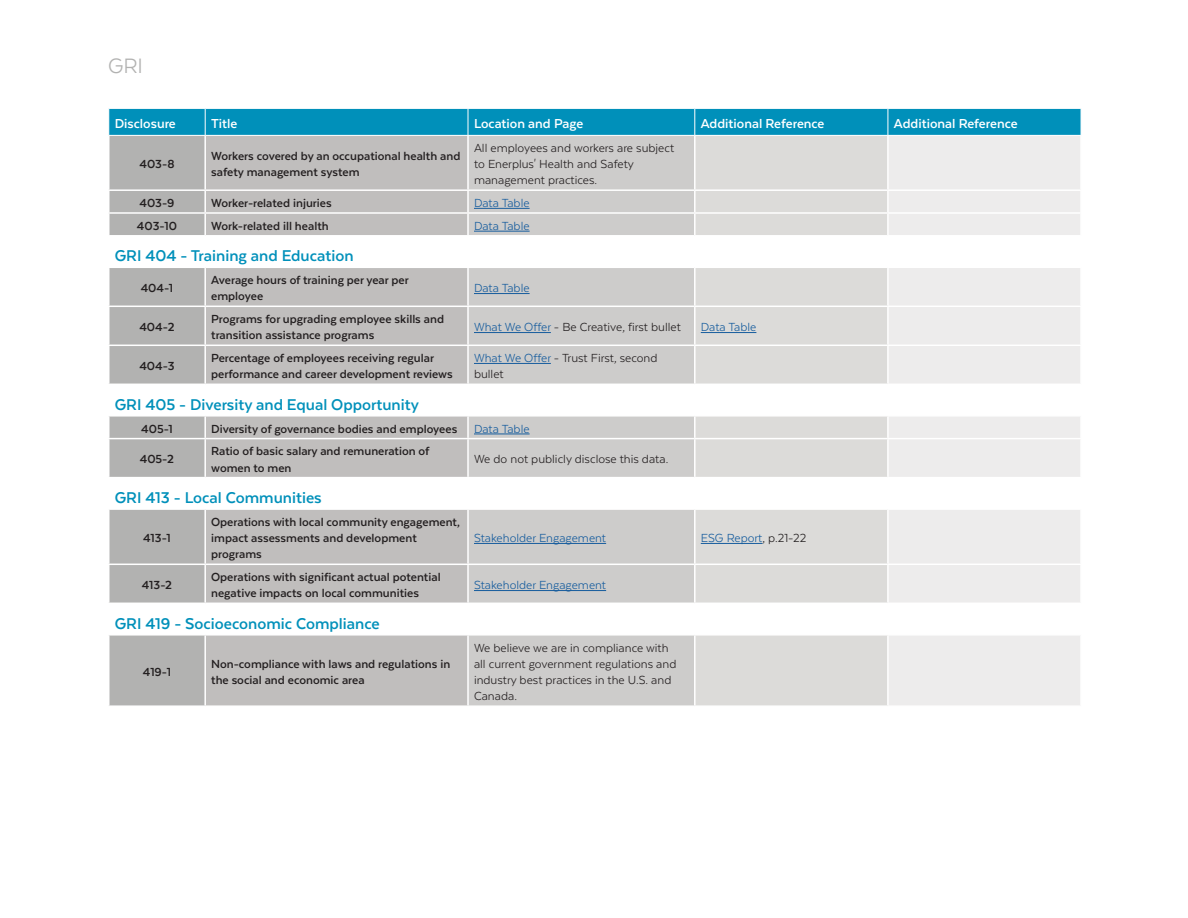
<style>
.page{position:relative;width:1188px;height:918px;background:#fff}
.page>*{position:absolute;margin:0;border:0;box-sizing:border-box;transform-origin:0 0}
.t1{font:24px "Texta";color:#b2b2b1}
.t2{font:700 18px "Texta";color:#0090ba}
.t3{font:700 15px "Texta";color:#fff}
.t4{font:700 13.5px/16.2px "Texta";color:#231f20}
.t5{font:13.5px/16.2px "Texta";color:#231f20}
.t6{font:13.5px "Texta";color:#175d9e}
.s1{color:#175d9e}
.s2{color:#231f20}
</style>
<div class="page">
<svg style="left:206px;top:268px;width:261px;height:437px;fill:#c0bebd"></svg>
<svg style="left:469px;top:268px;width:225px;height:437px;fill:#cdcccb"></svg>
<svg style="left:696px;top:268px;width:191px;height:437px;fill:#dcdbd9"></svg>
<svg style="left:889px;top:268px;width:191px;height:437px;fill:#edecec"></svg>
<svg style="left:110px;top:268px;width:94px;height:437px"></svg>
<svg style="left:108px;top:108px;width:973px;height:127px;background:#a4c1ca"></svg>
<hr style="left:108px;top:135px;width:97px;height:1px;background:#fff">
<hr style="left:205px;top:135px;width:263px;height:1px;background:#fff">
<hr style="left:468px;top:135px;width:227px;height:1px;background:#fff">
<hr style="left:695px;top:135px;width:193px;height:1px;background:#fff">
<hr style="left:888px;top:135px;width:193px;height:1px;background:#fff">
<hr style="left:108px;top:136px;width:2px;height:53px;background:#fff">
<hr style="left:204px;top:136px;width:2px;height:53px;background:#fff">
<hr style="left:467px;top:136px;width:2px;height:53px;background:#fff">
<hr style="left:694px;top:136px;width:2px;height:53px;background:#fff">
<hr style="left:887px;top:136px;width:2px;height:53px;background:#fff">
<hr style="left:1080px;top:136px;width:2px;height:53px;background:#fff">
<hr style="left:108px;top:189px;width:97px;height:2px;background:#fff">
<hr style="left:108px;top:191px;width:2px;height:21px;background:#fff">
<hr style="left:205px;top:189px;width:263px;height:2px;background:#fff">
<hr style="left:204px;top:191px;width:2px;height:21px;background:#fff">
<hr style="left:468px;top:189px;width:227px;height:2px;background:#fff">
<hr style="left:467px;top:191px;width:2px;height:21px;background:#fff">
<hr style="left:695px;top:189px;width:193px;height:2px;background:#fff">
<hr style="left:694px;top:191px;width:2px;height:21px;background:#fff">
<hr style="left:888px;top:189px;width:194px;height:2px;background:#fff">
<hr style="left:887px;top:191px;width:2px;height:21px;background:#fff">
<hr style="left:1080px;top:191px;width:2px;height:21px;background:#fff">
<hr style="left:108px;top:212px;width:97px;height:2px;background:#fff">
<hr style="left:108px;top:214px;width:2px;height:21px;background:#fff">
<hr style="left:205px;top:212px;width:263px;height:2px;background:#fff">
<hr style="left:204px;top:214px;width:2px;height:21px;background:#fff">
<hr style="left:468px;top:212px;width:227px;height:2px;background:#fff">
<hr style="left:467px;top:214px;width:2px;height:21px;background:#fff">
<hr style="left:695px;top:212px;width:193px;height:2px;background:#fff">
<hr style="left:694px;top:214px;width:2px;height:21px;background:#fff">
<hr style="left:888px;top:212px;width:194px;height:2px;background:#fff">
<hr style="left:887px;top:214px;width:2px;height:21px;background:#fff">
<hr style="left:1080px;top:214px;width:2px;height:21px;background:#fff">
<hr style="left:108px;top:306px;width:97px;height:1px;background:#fff">
<hr style="left:205px;top:306px;width:263px;height:1px;background:#fff">
<hr style="left:468px;top:306px;width:227px;height:1px;background:#fff">
<hr style="left:695px;top:306px;width:193px;height:1px;background:#fff">
<hr style="left:888px;top:306px;width:194px;height:1px;background:#fff">
<hr style="left:108px;top:345px;width:97px;height:1px;background:#fff">
<hr style="left:205px;top:345px;width:263px;height:1px;background:#fff">
<hr style="left:468px;top:345px;width:227px;height:1px;background:#fff">
<hr style="left:695px;top:345px;width:193px;height:1px;background:#fff">
<hr style="left:888px;top:345px;width:194px;height:1px;background:#fff">
<hr style="left:108px;top:384px;width:97px;height:1px;background:#fff">
<hr style="left:205px;top:384px;width:263px;height:1px;background:#fff">
<hr style="left:468px;top:384px;width:227px;height:1px;background:#fff">
<hr style="left:695px;top:384px;width:193px;height:1px;background:#fff">
<hr style="left:888px;top:384px;width:194px;height:1px;background:#fff">
<hr style="left:108px;top:415px;width:97px;height:2px;background:#fff">
<hr style="left:205px;top:415px;width:263px;height:2px;background:#fff">
<hr style="left:468px;top:415px;width:227px;height:2px;background:#fff">
<hr style="left:695px;top:415px;width:193px;height:2px;background:#fff">
<hr style="left:888px;top:415px;width:194px;height:2px;background:#fff">
<hr style="left:108px;top:438px;width:97px;height:1px;background:#fff">
<hr style="left:205px;top:438px;width:263px;height:1px;background:#fff">
<hr style="left:468px;top:438px;width:227px;height:1px;background:#fff">
<hr style="left:695px;top:438px;width:193px;height:1px;background:#fff">
<hr style="left:888px;top:438px;width:194px;height:1px;background:#fff">
<hr style="left:108px;top:477px;width:97px;height:1px;background:#fff">
<hr style="left:205px;top:477px;width:263px;height:1px;background:#fff">
<hr style="left:468px;top:477px;width:227px;height:1px;background:#fff">
<hr style="left:695px;top:477px;width:193px;height:1px;background:#fff">
<hr style="left:888px;top:477px;width:194px;height:1px;background:#fff">
<hr style="left:108px;top:508px;width:97px;height:2px;background:#fff">
<hr style="left:205px;top:508px;width:263px;height:2px;background:#fff">
<hr style="left:468px;top:508px;width:227px;height:2px;background:#fff">
<hr style="left:695px;top:508px;width:193px;height:2px;background:#fff">
<hr style="left:888px;top:508px;width:194px;height:2px;background:#fff">
<hr style="left:108px;top:564px;width:97px;height:1px;background:#fff">
<hr style="left:205px;top:564px;width:263px;height:1px;background:#fff">
<hr style="left:468px;top:564px;width:227px;height:1px;background:#fff">
<hr style="left:695px;top:564px;width:193px;height:1px;background:#fff">
<hr style="left:888px;top:564px;width:194px;height:1px;background:#fff">
<hr style="left:108px;top:603px;width:97px;height:1px;background:#fff">
<hr style="left:205px;top:603px;width:263px;height:1px;background:#fff">
<hr style="left:468px;top:603px;width:227px;height:1px;background:#fff">
<hr style="left:695px;top:603px;width:193px;height:1px;background:#fff">
<hr style="left:888px;top:603px;width:194px;height:1px;background:#fff">
<hr style="left:108px;top:634px;width:97px;height:2px;background:#fff">
<hr style="left:205px;top:634px;width:263px;height:2px;background:#fff">
<hr style="left:468px;top:634px;width:227px;height:2px;background:#fff">
<hr style="left:695px;top:634px;width:193px;height:2px;background:#fff">
<hr style="left:888px;top:634px;width:194px;height:2px;background:#fff">
<hr style="left:474px;top:208px;width:56px;height:1px;background:#175d9e">
<hr style="left:474px;top:231px;width:56px;height:1px;background:#175d9e">
<hr style="left:474px;top:293px;width:56px;height:1px;background:#175d9e">
<hr style="left:474px;top:332px;width:77px;height:1px;background:#175d9e">
<hr style="left:701px;top:332px;width:55px;height:1px;background:#175d9e">
<hr style="left:474px;top:363px;width:77px;height:1px;background:#175d9e">
<hr style="left:474px;top:434px;width:56px;height:1px;background:#175d9e">
<hr style="left:474px;top:543px;width:132px;height:1px;background:#175d9e">
<hr style="left:701px;top:543px;width:61px;height:1px;background:#175d9e">
<hr style="left:474px;top:590px;width:132px;height:1px;background:#175d9e">
<p class="t1" style="left:108px;top:54px;width:37px">GRI</p>
<p class="t3" style="left:115px;top:116px;width:63px">Disclosure</p>
<p class="t3" style="left:211px;top:116px;width:28px">Title</p>
<p class="t3" style="left:474px;top:116px;width:111px">Location and Page</p>
<p class="t3" style="left:701px;top:116px;width:125px">Additional Reference</p>
<p class="t3" style="left:894px;top:116px;width:125px">Additional Reference</p>
<p class="t4" style="left:139px;top:156px;width:37px">403-8</p>
<p class="t4" style="left:211px;top:148px;width:251px">Workers covered by an occupational health and safety management system</p>
<p class="t5" style="left:474px;top:140px;width:202px">All employees and workers are subject to Enerplus' Health and Safety management practices.</p>
<p class="t4" style="left:139px;top:195px;width:37px">403-9</p>
<p class="t4" style="left:211px;top:195px;width:122px">Worker-related injuries</p>
<p class="t6" style="left:474px;top:196px;width:57px">Data Table</p>
<p class="t4" style="left:137px;top:218px;width:41px">403-10</p>
<p class="t4" style="left:211px;top:218px;width:119px">Work-related ill health</p>
<p class="t6" style="left:474px;top:219px;width:57px">Data Table</p>
<p class="t2" style="left:115px;top:247px;width:240px">GRI 404 - Training and Education</p>
<p class="t4" style="left:141px;top:280px;width:34px">404-1</p>
<p class="t4" style="left:211px;top:272px;width:199px">Average hours of training per year per employee</p>
<p class="t6" style="left:474px;top:281px;width:57px">Data Table</p>
<p class="t4" style="left:139px;top:319px;width:37px">404-2</p>
<p class="t4" style="left:211px;top:311px;width:234px">Programs for upgrading employee skills and transition assistance programs</p>
<p class="t5" style="left:474px;top:319px;width:208px"><span class="s1">What We Offer</span> - Be Creative, first bullet</p>
<p class="t6" style="left:701px;top:320px;width:57px">Data Table</p>
<p class="t4" style="left:139px;top:358px;width:37px">404-3</p>
<p class="t4" style="left:211px;top:350px;width:243px">Percentage of employees receiving regular performance and career development reviews</p>
<p class="t5" style="left:474px;top:350px;width:185px"><span class="s1">What We Offer</span> - Trust First, second bullet</p>
<p class="t2" style="left:115px;top:395px;width:306px">GRI 405 - Diversity and Equal Opportunity</p>
<p class="t4" style="left:141px;top:420px;width:33px">405-1</p>
<p class="t4" style="left:211px;top:420px;width:248px">Diversity of governance bodies and employees</p>
<p class="t6" style="left:474px;top:422px;width:57px">Data Table</p>
<p class="t4" style="left:140px;top:451px;width:36px">405-2</p>
<p class="t4" style="left:211px;top:443px;width:220px">Ratio of basic salary and remuneration of women to men</p>
<p class="t5" style="left:474px;top:451px;width:196px">We do not publicly disclose this data.</p>
<p class="t2" style="left:115px;top:488px;width:209px">GRI 413 - Local Communities</p>
<p class="t4" style="left:143px;top:530px;width:29px">413-1</p>
<p class="t4" style="left:211px;top:514px;width:250px">Operations with local community engagement, impact assessments and development programs</p>
<p class="t6" style="left:474px;top:531px;width:134px">Stakeholder Engagement</p>
<p class="t6" style="left:701px;top:531px;width:107px">ESG Report<span class="s2">, p.21-22</span></p>
<p class="t4" style="left:142px;top:577px;width:32px">413-2</p>
<p class="t4" style="left:211px;top:569px;width:231px">Operations with significant actual potential negative impacts on local communities</p>
<p class="t6" style="left:474px;top:578px;width:134px">Stakeholder Engagement</p>
<p class="t2" style="left:115px;top:614px;width:267px">GRI 419 - Socioeconomic Compliance</p>
<p class="t4" style="left:143px;top:664px;width:29px">419-1</p>
<p class="t4" style="left:211px;top:656px;width:241px">Non-compliance with laws and regulations in the social and economic area</p>
<p class="t5" style="left:474px;top:639px;width:204px">We believe we are in compliance with all current government regulations and industry best practices in the U.S. and<br>Canada.</p>
</div>
